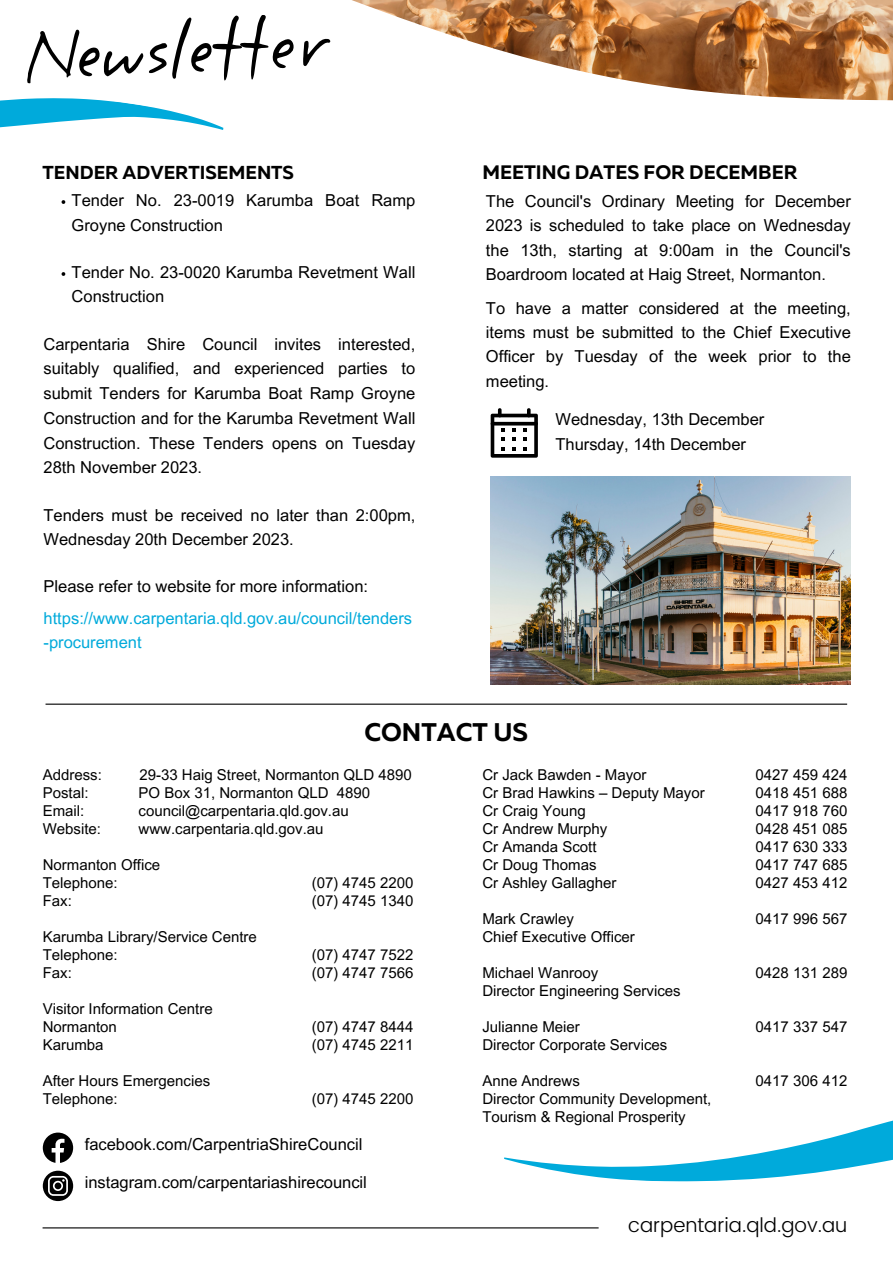
<style>
.page{position:relative;width:893px;height:1264px;background:#fff}
.page>*{position:absolute;margin:0;border:0;box-sizing:border-box;transform-origin:0 0}
.t1{font:700 25.5px "Muller";color:#000}
.t2{font:300 19.95px "Poppins";color:#000}
.t3{font:700 19.5px "Muller";color:#000}
.t4{font:700 18.75px "Muller";color:#000}
.t5{font:16.5px/24.8px "Arial MT Pro";color:#000;text-align:justify}
.t6{font:16.5px/24.8px "Arial MT Pro";color:#00aadb}
.t7{font:15px "Arial MT Pro";color:#000}
</style>
<div class="page">
<svg style="left:360px;top:0;width:532px;height:101px"></svg>
<svg style="left:0;top:0;width:360px;height:130px"></svg>
<hr style="left:43px;top:1227px;width:555px;height:1px;background:#000">
<svg style="left:504px;top:1121px;width:388px;height:60px"></svg>
<svg style="left:490px;top:408px;width:48px;height:49px"></svg>
<img style="left:490px;top:476px;width:360px;height:208px">
<svg style="left:62px;top:200px;width:3px;height:4px"></svg>
<svg style="left:62px;top:272px;width:3px;height:4px"></svg>
<hr style="left:46px;top:703px;width:801px;height:1px;background:#000">
<svg style="left:43px;top:1132px;width:30px;height:30px"></svg>
<svg style="left:43px;top:1170px;width:30px;height:30px"></svg>
<p class="t4" style="left:43px;top:165px;width:253px">TENDER ADVERTISEMENTS</p>
<p class="t5" style="left:72px;top:190px;width:345px">Tender No. 23-0019 Karumba Boat Ramp<br>Groyne Construction</p>
<p class="t5" style="left:72px;top:262px;width:345px">Tender No. 23-0020 Karumba Revetment Wall<br>Construction</p>
<p class="t5" style="left:44px;top:333px;width:373px">Carpentaria Shire Council invites interested, suitably qualified, and experienced parties to submit Tenders for Karumba Boat Ramp Groyne Construction and for the Karumba Revetment Wall Construction. These Tenders opens on Tuesday 28th November 2023.</p>
<p class="t5" style="left:44px;top:504px;width:373px">Tenders must be received no later than 2:00pm,<br>Wednesday 20th December 2023.</p>
<p class="t5" style="left:44px;top:576px;width:326px">Please refer to website for more information:</p>
<p class="t6" style="left:44px;top:607px;width:370px">https://www.carpentaria.qld.gov.au/council/tenders -procurement</p>
<p class="t3" style="left:482px;top:164px;width:316px">MEETING DATES FOR DECEMBER</p>
<p class="t5" style="left:486px;top:190px;width:366px">The Council's Ordinary Meeting for December 2023 is scheduled to take place on Wednesday the 13th, starting at 9:00am in the Council's Boardroom located at Haig Street, Normanton.</p>
<p class="t5" style="left:486px;top:297px;width:366px">To have a matter considered at the meeting, items must be submitted to the Chief Executive Officer by Tuesday of the week prior to the meeting.</p>
<p class="t5" style="left:555px;top:409px;width:210px">Wednesday, 13th December</p>
<p class="t5" style="left:555px;top:433px;width:192px">Thursday, 14th December</p>
<p class="t1" style="left:364px;top:721px;width:165px">CONTACT US</p>
<p class="t7" style="left:43px;top:769px;width:61px">Address:</p>
<p class="t7" style="left:139px;top:769px;width:274px">29-33 Haig Street, Normanton QLD 4890</p>
<p class="t7" style="left:43px;top:787px;width:47px">Postal:</p>
<p class="t7" style="left:139px;top:787px;width:233px">PO Box 31, Normanton QLD 4890</p>
<p class="t7" style="left:43px;top:805px;width:43px">Email:</p>
<p class="t7" style="left:139px;top:805px;width:212px">council@carpentaria.qld.gov.au</p>
<p class="t7" style="left:43px;top:823px;width:60px">Website:</p>
<p class="t7" style="left:139px;top:823px;width:186px">www.carpentaria.qld.gov.au</p>
<p class="t7" style="left:43px;top:859px;width:119px">Normanton Office</p>
<p class="t7" style="left:43px;top:877px;width:76px">Telephone:</p>
<p class="t7" style="left:43px;top:895px;width:31px">Fax:</p>
<p class="t7" style="left:43px;top:930px;width:215px">Karumba Library/Service Centre</p>
<p class="t7" style="left:43px;top:948px;width:76px">Telephone:</p>
<p class="t7" style="left:43px;top:966px;width:31px">Fax:</p>
<p class="t7" style="left:43px;top:1002px;width:171px">Visitor Information Centre</p>
<p class="t7" style="left:43px;top:1020px;width:76px">Normanton</p>
<p class="t7" style="left:43px;top:1038px;width:62px">Karumba</p>
<p class="t7" style="left:43px;top:1074px;width:169px">After Hours Emergencies</p>
<p class="t7" style="left:43px;top:1092px;width:76px">Telephone:</p>
<p class="t7" style="left:312px;top:877px;width:103px">(07) 4745 2200</p>
<p class="t7" style="left:312px;top:895px;width:103px">(07) 4745 1340</p>
<p class="t7" style="left:312px;top:948px;width:103px">(07) 4747 7522</p>
<p class="t7" style="left:312px;top:966px;width:103px">(07) 4747 7566</p>
<p class="t7" style="left:312px;top:1020px;width:103px">(07) 4747 8444</p>
<p class="t7" style="left:312px;top:1038px;width:103px">(07) 4745 2211</p>
<p class="t7" style="left:312px;top:1092px;width:103px">(07) 4745 2200</p>
<p class="t5" style="left:85px;top:1133px;width:279px">facebook.com/CarpentriaShireCouncil</p>
<p class="t5" style="left:85px;top:1172px;width:283px">instagram.com/carpentariashirecouncil</p>
<p class="t7" style="left:482px;top:769px;width:165px">Cr Jack Bawden - Mayor</p>
<p class="t7" style="left:482px;top:787px;width:224px">Cr Brad Hawkins – Deputy Mayor</p>
<p class="t7" style="left:482px;top:805px;width:105px">Cr Craig Young</p>
<p class="t7" style="left:482px;top:823px;width:126px">Cr Andrew Murphy</p>
<p class="t7" style="left:482px;top:841px;width:116px">Cr Amanda Scott</p>
<p class="t7" style="left:482px;top:859px;width:116px">Cr Doug Thomas</p>
<p class="t7" style="left:482px;top:877px;width:136px">Cr Ashley Gallagher</p>
<p class="t7" style="left:482px;top:913px;width:93px">Mark Crawley</p>
<p class="t7" style="left:482px;top:930px;width:154px">Chief Executive Officer</p>
<p class="t7" style="left:482px;top:966px;width:117px">Michael Wanrooy</p>
<p class="t7" style="left:482px;top:984px;width:200px">Director Engineering Services</p>
<p class="t7" style="left:482px;top:1020px;width:99px">Julianne Meier</p>
<p class="t7" style="left:482px;top:1038px;width:186px">Director Corporate Services</p>
<p class="t7" style="left:482px;top:1074px;width:99px">Anne Andrews</p>
<p class="t7" style="left:482px;top:1092px;width:230px">Director Community Development,</p>
<p class="t7" style="left:482px;top:1110px;width:205px">Tourism &amp; Regional Prosperity</p>
<p class="t7" style="left:755px;top:769px;width:93px">0427 459 424</p>
<p class="t7" style="left:755px;top:787px;width:93px">0418 451 688</p>
<p class="t7" style="left:755px;top:805px;width:93px">0417 918 760</p>
<p class="t7" style="left:755px;top:823px;width:93px">0428 451 085</p>
<p class="t7" style="left:755px;top:841px;width:93px">0417 630 333</p>
<p class="t7" style="left:755px;top:859px;width:93px">0417 747 685</p>
<p class="t7" style="left:755px;top:877px;width:93px">0427 453 412</p>
<p class="t7" style="left:755px;top:913px;width:93px">0417 996 567</p>
<p class="t7" style="left:755px;top:966px;width:93px">0428 131 289</p>
<p class="t7" style="left:755px;top:1020px;width:93px">0417 337 547</p>
<p class="t7" style="left:755px;top:1074px;width:93px">0417 306 412</p>
<p class="t2" style="left:628px;top:1213px;width:221px">carpentaria.qld.gov.au</p>
</div>
